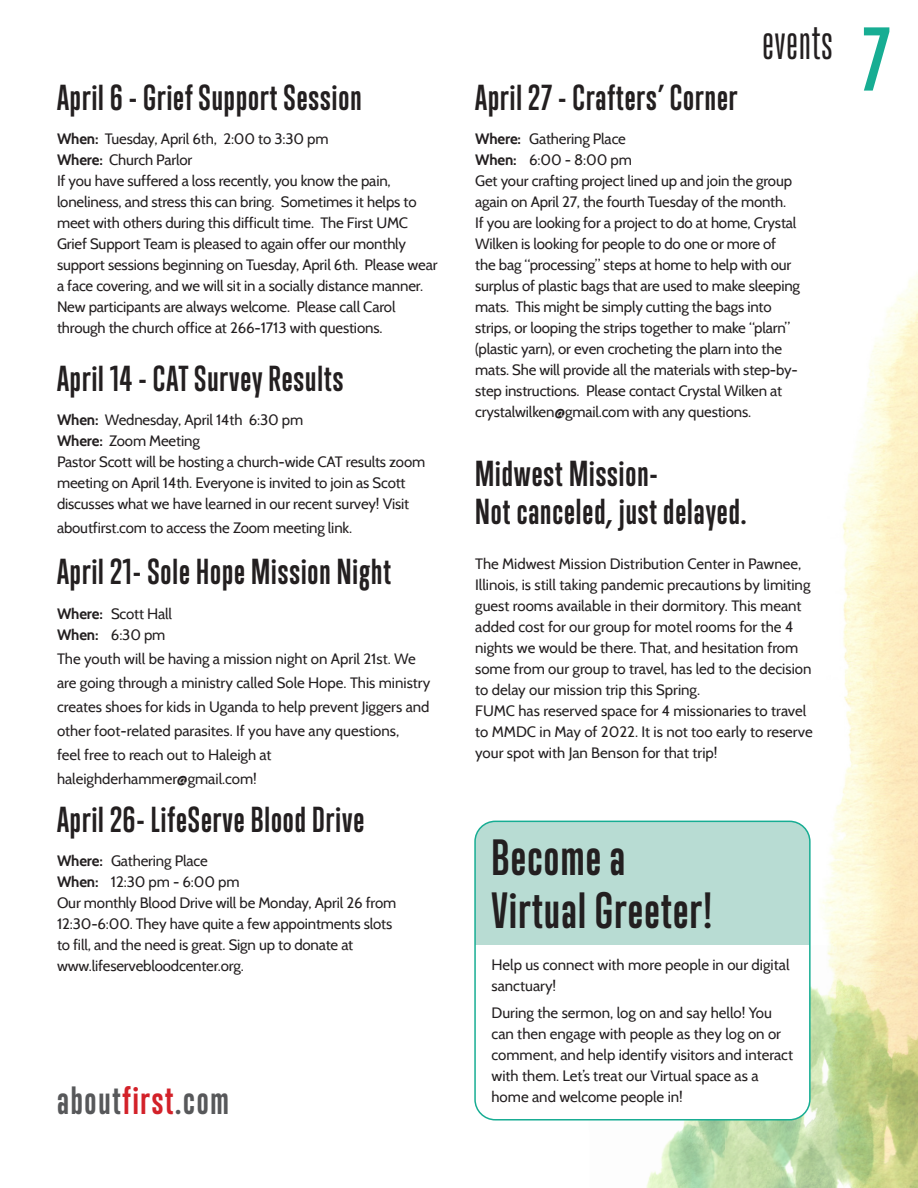
<style>
.page{position:relative;width:918px;height:1188px;background:#fff}
.page>*{position:absolute;margin:0;border:0;box-sizing:border-box;transform-origin:0 0}
.t1{font:700 82.5px "Trump Gothic Pro";color:#17ad93}
.t2{font:700 46.5px/52.5px "Trump Gothic Pro";letter-spacing:.03em;color:#231f20}
.t3{font:45px "Trump Gothic Pro";letter-spacing:.03em;color:#231f20}
.t4{font:700 36px "Trump Gothic Pro";letter-spacing:.05em;color:#57585a}
.t5{font:700 33px "Trump Gothic Pro";letter-spacing:.03em;color:#231f20}
.t6{font:15px/21px "Cabin";letter-spacing:-.01em;color:#231f20}
.s1{font-weight:700}
.s2{color:#d32129}
</style>
<div class="page">
<img style="left:646px;top:1121px;width:81px;height:67px">
<img style="left:722px;top:1121px;width:46px;height:47px">
<img style="left:768px;top:274px;width:150px;height:914px">
<div style="left:475px;top:821px;width:335px;height:299px;background:#b8dcd3;border-radius:20px"></div>
<div style="left:475px;top:946px;width:335px;height:174px;background:#fff"></div>
<div style="left:474px;top:821px;width:337px;height:300px;border:2px solid #17ad93;border-radius:20px"></div>
<p class="t5" style="left:57px;top:77px;width:306px">April 6 - Grief Support Session</p>
<p class="t6" style="left:57px;top:128px;width:273px"><span class="s1">When:</span> Tuesday, April 6th, 2:00 to 3:30 pm</p>
<p class="t6" style="left:57px;top:149px;width:382px"><span class="s1">Where:</span> Church Parlor<br>If you have suffered a loss recently, you know the pain, loneliness, and stress this can bring. Sometimes it helps to meet with others during this difficult time. The First UMC Grief Support Team is pleased to again offer our monthly support sessions beginning on Tuesday, April 6th. Please wear a face covering, and we will sit in a socially distance manner.<br>New participants are always welcome. Please call Carol through the church office at 266-1713 with questions.</p>
<p class="t5" style="left:57px;top:358px;width:288px">April 14 - CAT Survey Results</p>
<p class="t6" style="left:57px;top:410px;width:248px"><span class="s1">When:</span> Wednesday, April 14th 6:30 pm<br><span class="s1">Where:</span> Zoom Meeting</p>
<p class="t6" style="left:57px;top:452px;width:370px">Pastor Scott will be hosting a church-wide CAT results zoom meeting on April 14th. Everyone is invited to join as Scott discusses what we have learned in our recent survey! Visit</p>
<p class="t6" style="left:57px;top:518px;width:297px">aboutfirst.com to access the Zoom meeting link.</p>
<p class="t5" style="left:57px;top:552px;width:335px">April 21- Sole Hope Mission Night</p>
<p class="t6" style="left:57px;top:603px;width:117px"><span class="s1">Where:</span> Scott Hall<br><span class="s1">When:</span> 6:30 pm</p>
<p class="t6" style="left:57px;top:647px;width:375px;line-height:24px">The youth will be having a mission night on April 21st. We are going through a ministry called Sole Hope. This ministry creates shoes for kids in Uganda to help prevent Jiggers and other foot-related parasites. If you have any questions,<br>feel free to reach out to Haleigh at haleighderhammer@gmail.com!</p>
<p class="t5" style="left:57px;top:799px;width:309px">April 26- LifeServe Blood Drive</p>
<p class="t6" style="left:57px;top:851px;width:152px"><span class="s1">Where:</span> Gathering Place</p>
<p class="t6" style="left:57px;top:872px;width:184px"><span class="s1">When:</span> 12:30 pm - 6:00 pm</p>
<p class="t6" style="left:57px;top:893px;width:341px">Our monthly Blood Drive will be Monday, April 26 from 12:30-6:00. They have quite a few appointments slots to fill, and the need is great. Sign up to donate at www.lifeservebloodcenter.org.</p>
<p class="t4" style="left:57px;top:1078px;width:173px">about<span class="s2">first</span>.com</p>
<p class="t3" style="left:762px;top:16px;width:72px">events</p>
<p class="t1" style="left:862px;top:9px;width:29px">7</p>
<p class="t5" style="left:475px;top:77px;width:264px">April 27 - Crafters’ Corner</p>
<p class="t6" style="left:475px;top:128px;width:152px"><span class="s1">Where:</span> Gathering Place</p>
<p class="t6" style="left:475px;top:149px;width:326px"><span class="s1">When:</span> 6:00 - 8:00 pm<br>Get your crafting project lined up and join the group again on April 27, the fourth Tuesday of the month.<br>If you are looking for a project to do at home, Crystal Wilken is looking for people to do one or more of the bag “processing” steps at home to help with our surplus of plastic bags that are used to make sleeping mats. This might be simply cutting the bags into strips, or looping the strips together to make “plarn” (plastic yarn), or even crocheting the plarn into the mats. She will provide all the materials with step-by&shy;step instructions. Please contact Crystal Wilken at crystalwilken@gmail.com with any questions.</p>
<p class="t5" style="left:475px;top:454px;width:184px">Midwest Mission-</p>
<p class="t5" style="left:475px;top:491px;width:273px">Not canceled, just delayed.</p>
<p class="t6" style="left:475px;top:553px;width:338px">The Midwest Mission Distribution Center in Pawnee, Illinois, is still taking pandemic precautions by limiting guest rooms available in their dormitory. This meant added cost for our group for motel rooms for the 4 nights we would be there. That, and hesitation from some from our group to travel, has led to the decision to delay our mission trip this Spring.</p>
<p class="t6" style="left:475px;top:700px;width:339px">FUMC has reserved space for 4 missionaries to travel to MMDC in May of 2022. It is not too early to reserve your spot with Jan Benson for that trip!</p>
<p class="t2" style="left:492px;top:831px;width:222px">Become a<br>Virtual Greeter!</p>
<p class="t6" style="left:492px;top:954px;width:300px">Help us connect with more people in our digital sanctuary!</p>
<p class="t6" style="left:492px;top:1003px;width:303px">During the sermon, log on and say hello! You can then engage with people as they log on or comment, and help identify visitors and interact with them. Let’s treat our Virtual space as a home and welcome people in!</p>
</div>
